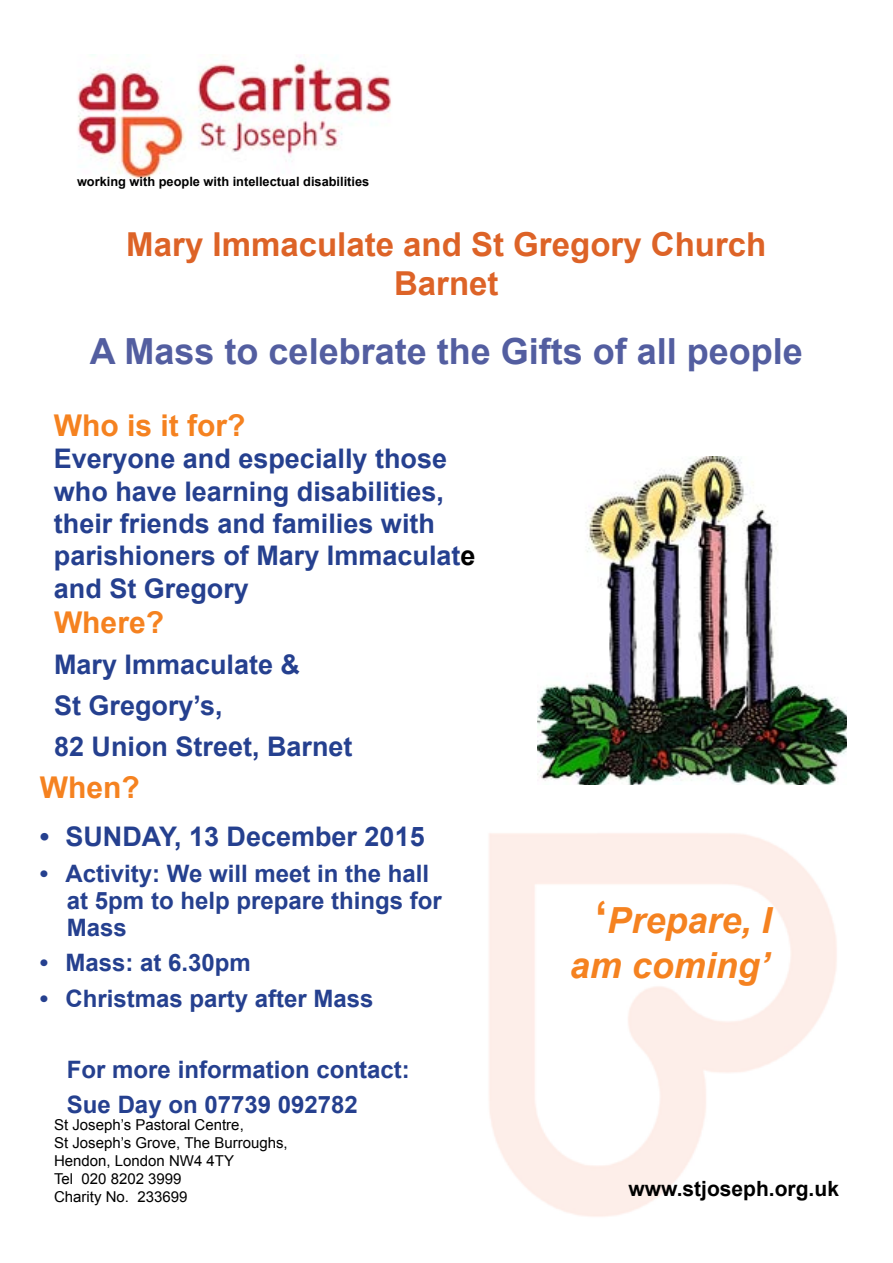
<style>
.page{position:relative;width:893px;height:1263px;background:#fff}
.page>*{position:absolute;margin:0;border:0;box-sizing:border-box;transform-origin:0 0}
.t1{font:700 36px "Arial";color:#535ea0}
.t2{font:italic 700 36px/45px "Arial";color:#f58220;text-align:right}
.t3{font:700 33px/39.6px "Arial";color:#dd6327;text-align:center}
.t4{font:700 30px "Arial";color:#f58220}
.t5{font:700 27px/32.4px "Arial";color:#25408f}
.t6{font:700 24px/27px "Arial";color:#25408f}
.t7{font:700 21px "Arial";color:#000}
.t8{font:15px/18px "Arial";color:#000}
.t9{font:700 12.75px "Arial";color:#000}
.s1{color:#000}
.s2{font-style:normal;font-size:45px}
</style>
<div class="page">
<img style="left:77px;top:54px;width:314px;height:125px">
<img style="left:538px;top:456px;width:308px;height:328px">
<p class="t9" style="left:77px;top:173px;width:294px">working with people with intellectual disabilities</p>
<p class="t3" style="left:126px;top:225px;width:642px">Mary Immaculate and St Gregory Church<br>Barnet</p>
<h1 class="t1" style="left:90px;top:327px;width:714px">A Mass to celebrate the Gifts of all people</h1>
<p class="t4" style="left:54px;top:405px;width:193px">Who is it for?</p>
<p class="t5" style="left:54px;top:443px;width:423px">Everyone and especially those who have learning disabilities, their friends and families with parishioners of Mary Immaculat<span class="s1">e </span>and St Gregory</p>
<p class="t4" style="left:54px;top:602px;width:112px">Where?</p>
<p class="t5" style="left:54px;top:645px;width:300px;line-height:41px">Mary Immaculate &amp;<br>St Gregory’s,<br>82 Union Street, Barnet</p>
<p class="t4" style="left:40px;top:768px;width:101px">When?</p>
<p class="t5" style="left:40px;top:821px;width:386px">• SUNDAY, 13 December 2015</p>
<p class="t6" style="left:67px;top:860px;width:376px;text-indent:-27px">• Activity: We will meet in the hall at 5pm to help prepare things for<br>Mass</p>
<p class="t6" style="left:40px;top:950px;width:212px">• Mass: at 6.30pm</p>
<p class="t6" style="left:40px;top:985px;width:335px">• Christmas party after Mass</p>
<p class="t6" style="left:67px;top:1052px;width:344px;line-height:35.5px">For more information contact:<br>Sue Day on 07739 092782</p>
<p class="t8" style="left:54px;top:1116px;width:235px">St Joseph’s Pastoral Centre,<br>St Joseph’s Grove, The Burroughs,<br>Hendon, London NW4 4TY<br>Tel 020 8202 3999<br>Charity No. 233699</p>
<h1 class="t2" style="left:570px;top:899px;width:203px"><span class="s2">‘</span>Prepare, I am coming’</h1>
<p class="t7" style="left:629px;top:1175px;width:212px">www.stjoseph.org.uk</p>
</div>
